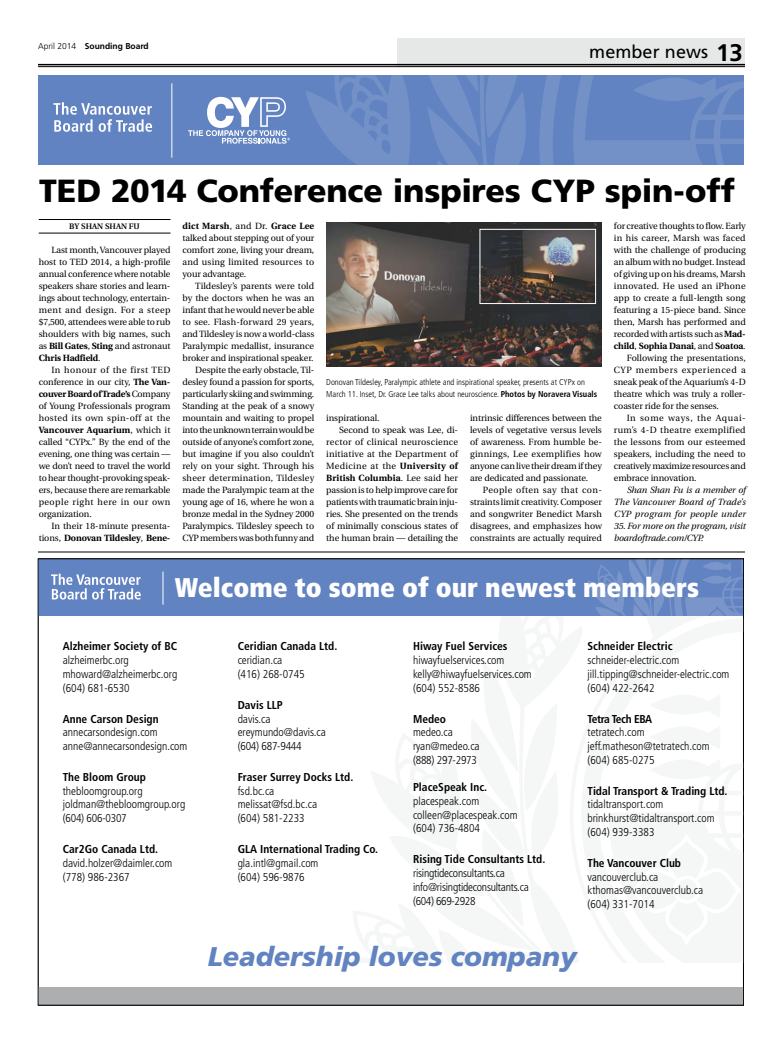
<style>
.page{position:relative;width:783px;height:1044px;background:#fff}
.page>*{position:absolute;margin:0;border:0;box-sizing:border-box;transform-origin:0 0}
.Heading_Big{font:900 32px "Frutiger";letter-spacing:-.005em;color:#000}
.t1{font:900 condensed 27px "Frutiger LT Std";color:#fff}
.t2{font:italic 900 27px "Frutiger LT Std";color:#6283c1}
.t3{font:700 24px "Frutiger";color:#000}
.t4{font:18px "Frutiger";letter-spacing:.005em;color:#000}
.t5{font:300 condensed 11.4px/13.7px "Frutiger LT Std";color:#000}
.t6{font:300 condensed 11.4px/13.7px "Frutiger LT Std";letter-spacing:-.02em;color:#000}
.Body{font:9px/12px "Utopia";letter-spacing:-.01em;color:#000;text-align:justify}
.Body-2{font:italic 9px/12px "Utopia";letter-spacing:-.01em;color:#000;text-align:justify}
.t7{font:300 condensed 8.5px/12px "Frutiger";color:#000}
.t8{font:700 8.5px "Frutiger";color:#000}
.Byline{font:600 8px "Utopia";color:#000}
.s1{font-weight:300}
.s2{font-weight:700}
</style>
<div class="page">
<div style="left:398px;top:38px;width:347px;height:29px;background:#e6e7e7"></div>
<hr style="left:38px;top:64px;width:707px;height:1px;background:#000">
<hr style="left:38px;top:66px;width:707px;height:1px;background:#000">
<hr style="left:38px;top:552px;width:707px;height:1px;background:#000">
<div style="left:38px;top:987px;width:706px;height:18px;background:#acaeb0"></div>
<div style="left:38px;top:559px;width:706px;height:56px;background:#6283c1"></div>
<svg style="left:51px;top:574px;width:90px;height:26px"></svg>
<svg style="left:342px;top:561px;width:400px;height:55px"></svg>
<hr style="left:163px;top:572px;width:1px;height:33px;background:#fff">
<div style="left:39px;top:75px;width:705px;height:90px;background:#6283c1"></div>
<svg style="left:306px;top:75px;width:220px;height:90px"></svg>
<svg style="left:539px;top:75px;width:205px;height:89px"></svg>
<hr style="left:172px;top:83px;width:1px;height:75px;background:#fff">
<svg style="left:53px;top:102px;width:99px;height:30px"></svg>
<svg style="left:188px;top:97px;width:102px;height:47px"></svg>
<hr style="left:39px;top:219px;width:132px;height:1px;background:#000">
<hr style="left:39px;top:233px;width:132px;height:1px;background:#000">
<img style="left:326px;top:222px;width:276px;height:144px">
<img style="left:481px;top:231px;width:113px;height:71px">
<div style="left:479px;top:229px;width:117px;height:75px;border:1px solid #fff"></div>
<p class="t8" style="left:38px;top:41px;width:112px"><span class="s1">April 2014</span> Sounding Board</p>
<h3 class="t4" style="left:589px;top:42px;width:120px">member news</h3>
<h3 class="t3" style="left:716px;top:39px;width:28px">13</h3>
<p class="Heading_Big" style="left:39px;top:171px;width:697px">TED 2014 Conference inspires CYP spin-off</p>
<p class="Byline" style="left:69px;top:222px;width:72px">BY SHAN SHAN FU</p>
<p class="Body" style="left:39px;top:244px;width:133px;text-indent:13px">Last month, Vancouver played host to TED 2014, a high-profile annual conference where notable speakers share stories and learn&shy;ings about technology, entertain&shy;ment and design. For a steep $7,500, attendees were able to rub shoulders with big names, such as <span class="s2">Bill Gates</span>, <span class="s2">Sting</span> and astronaut <span class="s2">Chris Hadfield</span>.</p>
<p class="Body" style="left:39px;top:364px;width:133px;text-indent:13px">In honour of the first TED conference in our city, <span class="s2">The Van&shy;couver Board of Trade’s</span> Company of Young Professionals program hosted its own spin-off at the <span class="s2">Vancouver Aquarium</span>, which it called “CYPx.” By the end of the evening, one thing was certain — we don’t need to travel the world to hear thought-provoking speak&shy;ers, because there are remarkable people right here in our own organization.</p>
<p class="Body" style="left:39px;top:520px;width:133px;text-align:right">In their 18-minute presenta&shy;tions, <span class="s2">Donovan Tildesley</span>, <span class="s2">Bene-</span></p>
<p class="Body" style="left:182px;top:220px;width:133px"><span class="s2">dict Marsh</span>, and Dr. <span class="s2">Grace Lee </span>talked about stepping out of your comfort zone, living your dream, and using limited resources to your advantage.</p>
<p class="Body" style="left:182px;top:280px;width:133px;text-indent:13px">Tildesley’s parents were told by the doctors when he was an infant that he would never be able to see. Flash-forward 29 years, and Tildesley is now a world-class Paralympic medallist, insurance broker and inspirational speaker.</p>
<p class="Body" style="left:182px;top:364px;width:133px;text-indent:13px">Despite the early obstacle, Til&shy;desley found a passion for sports, particularly skiing and swimming.<br>Standing at the peak of a snowy mountain and waiting to propel into the unknown terrain would be outside of anyone’s comfort zone, but imagine if you also couldn’t rely on your sight. Through his sheer determination, Tildesley made the Paralympic team at the young age of 16, where he won a bronze medal in the Sydney 2000<br>Paralympics. Tildesley speech to CYP members was both funny and</p>
<p class="t7" style="left:326px;top:376px;width:273px">Donovan Tildesley, Paralympic athlete and inspirational speaker, presents at CYPx on<br>March 11. Inset, Dr. Grace Lee talks about neuroscience. <span class="s2">Photos by Noravera Visuals</span></p>
<p class="Body" style="left:326px;top:412px;width:55px">inspirational.</p>
<p class="Body" style="left:326px;top:424px;width:133px;text-indent:13px">Second to speak was Lee, di&shy;rector of clinical neuroscience initiative at the Department of Medicine at the <span class="s2">University of British Columbia</span>. Lee said her passion is to help improve care for patients with traumatic brain inju&shy;ries. She presented on the trends of minimally conscious states of the human brain — detailing the</p>
<p class="Body" style="left:470px;top:412px;width:133px">intrinsic differences between the levels of vegetative versus levels of awareness. From humble be&shy;ginnings, Lee exemplifies how anyone can live their dream if they are dedicated and passionate.</p>
<p class="Body" style="left:470px;top:484px;width:133px;text-indent:13px">People often say that con&shy;straints limit creativity. Composer and songwriter Benedict Marsh disagrees, and emphasizes how constraints are actually required</p>
<p class="Body" style="left:614px;top:220px;width:133px">for creative thoughts to flow. Early in his career, Marsh was faced with the challenge of producing an album with no budget. Instead of giving up on his dreams, Marsh innovated. He used an iPhone app to create a full-length song featuring a 15-piece band. Since then, Marsh has performed and recorded with artists such as <span class="s2">Mad&shy;child</span>, <span class="s2">Sophia Danai</span>, and <span class="s2">Soatoa</span>.</p>
<p class="Body" style="left:614px;top:352px;width:133px;text-indent:13px">Following the presentations, CYP members experienced a sneak peak of the Aquarium’s 4-D theatre which was truly a roller&shy;coaster ride for the senses.</p>
<p class="Body" style="left:614px;top:412px;width:133px;text-indent:13px">In some ways, the Aquai&shy;rum’s 4-D theatre exemplified the lessons from our esteemed speakers, including the need to creatively maximize resources and embrace innovation.</p>
<p class="Body-2" style="left:614px;top:484px;width:133px;text-indent:13px">Shan Shan Fu is a member of The Vancouver Board of Trade’s CYP program for people under</p>
<p class="Body-2" style="left:614px;top:520px;width:133px">35. For more on the program, visit boardoftrade.com/CYP.</p>
<p class="t1" style="left:175px;top:571px;width:526px">Welcome to some of our newest members</p>
<p class="t5" style="left:63px;top:640px;width:116px"><span class="s2">Alzheimer Society of BC </span>alzheimerbc.org mhoward@alzheimerbc.org (604) 681-6530</p>
<p class="t5" style="left:63px;top:712px;width:126px"><span class="s2">Anne Carson Design </span>annecarsondesign.com anne@annecarsondesign.com</p>
<p class="t5" style="left:63px;top:770px;width:124px"><span class="s2">The Bloom Group </span>thebloomgroup.org joldman@thebloomgroup.org (604) 606-0307</p>
<p class="t5" style="left:63px;top:842px;width:111px"><span class="s2">Car2Go Canada Ltd. </span>david.holzer@daimler.com (778) 986-2367</p>
<p class="t5" style="left:238px;top:640px;width:101px"><span class="s2">Ceridian Canada Ltd. </span>ceridian.ca<br>(416) 268-0745</p>
<p class="t5" style="left:238px;top:698px;width:90px"><span class="s2">Davis LLP<br></span>davis.ca ereymundo@davis.ca (604) 687-9444</p>
<p class="t5" style="left:238px;top:770px;width:117px"><span class="s2">Fraser Surrey Docks Ltd. </span>fsd.bc.ca melissat@fsd.bc.ca<br>(604) 581-2233</p>
<p class="t5" style="left:238px;top:842px;width:142px"><span class="s2">GLA International Trading Co. </span>gla.intl@gmail.com<br>(604) 596-9876</p>
<p class="t5" style="left:413px;top:640px;width:120px"><span class="s2">Hiway Fuel Services </span>hiwayfuelservices.com kelly@hiwayfuelservices.com (604) 552-8586</p>
<p class="t5" style="left:413px;top:712px;width:68px"><span class="s2">Medeo </span>medeo.ca ryan@medeo.ca (888) 297-2973</p>
<p class="t5" style="left:413px;top:781px;width:106px"><span class="s2">PlaceSpeak Inc. </span>placespeak.com colleen@placespeak.com (604) 736-4804</p>
<p class="t6" style="left:413px;top:853px;width:134px"><span class="s2">Rising Tide Consultants Ltd. </span>risingtideconsultants.ca info@risingtideconsultants.ca (604) 669-2928</p>
<p class="t5" style="left:587px;top:640px;width:144px"><span class="s2">Schneider Electric </span>schneider-electric.com jill.tipping@schneider-electric.com (604) 422-2642</p>
<p class="t5" style="left:587px;top:712px;width:124px"><span class="s2">Tetra Tech EBA </span>tetratech.com jeff.matheson@tetratech.com (604) 685-0275</p>
<p class="t5" style="left:587px;top:784px;width:142px"><span class="s2">Tidal Transport &amp; Trading Ltd. </span>tidaltransport.com brinkhurst@tidaltransport.com (604) 939-3383</p>
<p class="t5" style="left:587px;top:856px;width:117px"><span class="s2">The Vancouver Club </span>vancouverclub.ca kthomas@vancouverclub.ca (604) 331-7014</p>
<p class="t2" style="left:208px;top:940px;width:371px">Leadership loves company</p>
</div>
